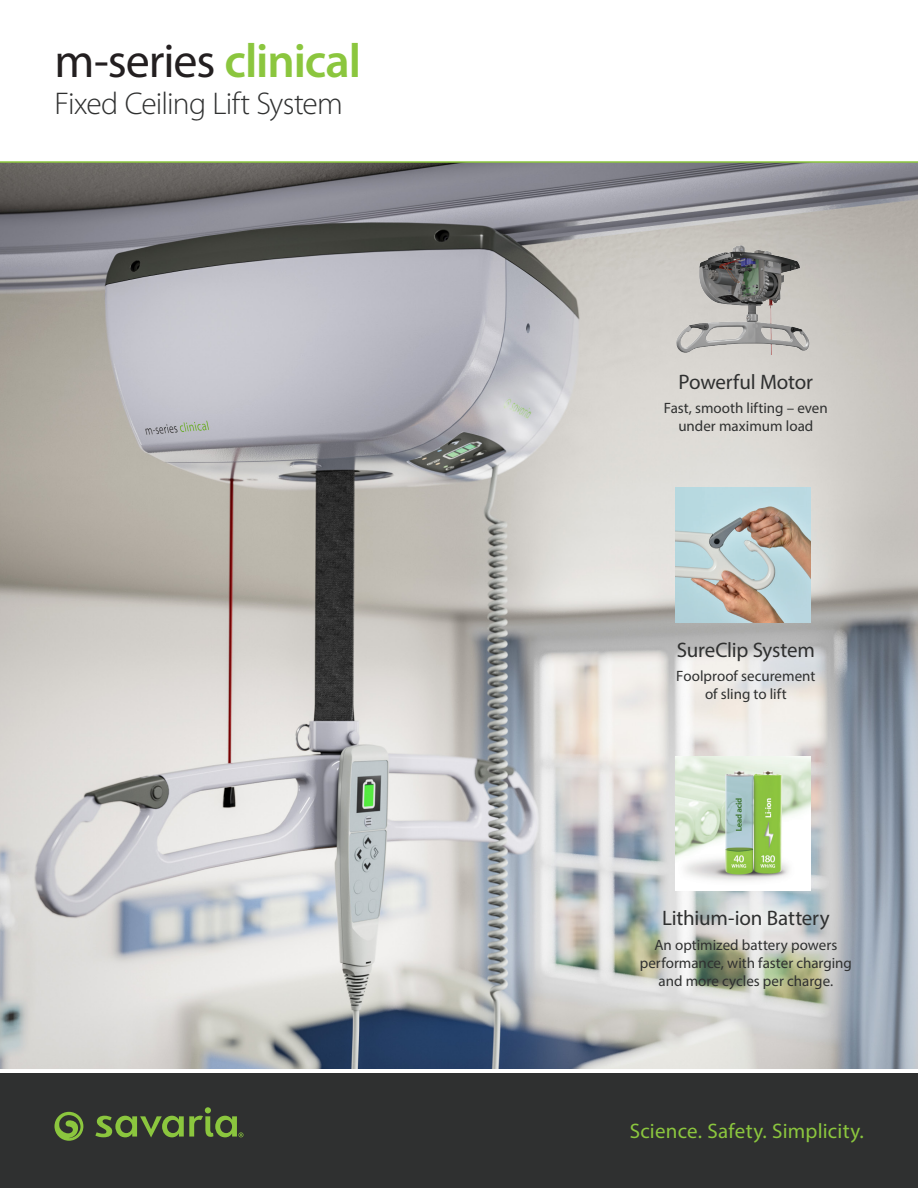
<style>
.page{position:relative;width:918px;height:1188px;background:#fff}
.page>*{position:absolute;margin:0;border:0;box-sizing:border-box;transform-origin:0 0}
.t1{font:48px "Myriad Pro";letter-spacing:-.025em;color:#231f20}
.t2{font:300 31.5px "Myriad Pro";letter-spacing:-.025em;color:#2f3030}
.t3{font:21px "Myriad Pro";letter-spacing:-.01em;color:#2f3030}
.t4{font:21px "Myriad Pro";letter-spacing:.01em;color:#8bc63e}
.t5{font:15px/18px "Myriad Pro";color:#2f3030;text-align:center}
.s1{font-weight:600;color:#8bc63e}
</style>
<div class="page">
<div style="left:0;top:1073px;width:918px;height:115px;background:#2f3030"></div>
<svg style="left:54px;top:1112px;width:29px;height:29px"></svg>
<svg style="left:95px;top:1107px;width:148px;height:30px"></svg>
<img style="left:0;top:163px;width:918px;height:906px">
<hr style="left:0;top:161px;width:918px;height:2px;background:#8bc63e">
<img style="left:675px;top:238px;width:135px;height:117px">
<img style="left:675px;top:488px;width:135px;height:135px">
<img style="left:675px;top:756px;width:135px;height:135px">
<p class="t1" style="left:54px;top:31px;width:308px">m-series <span class="s1">clinical</span></p>
<p class="t2" style="left:54px;top:85px;width:290px">Fixed Ceiling Lift System</p>
<p class="t3" style="left:679px;top:369px;width:136px">Powerful Motor</p>
<p class="t5" style="left:664px;top:399px;width:165px">Fast, smooth lifting – even under maximum load</p>
<p class="t3" style="left:677px;top:637px;width:140px">SureClip System</p>
<p class="t5" style="left:676px;top:667px;width:141px">Foolproof securement of sling to lift</p>
<p class="t3" style="left:662px;top:905px;width:169px">Lithium-ion Battery</p>
<p class="t5" style="left:640px;top:935px;width:214px">An optimized battery powers performance, with faster charging and more cycles per charge.</p>
<p class="t4" style="left:630px;top:1118px;width:236px">Science. Safety. Simplicity.</p>
</div>
